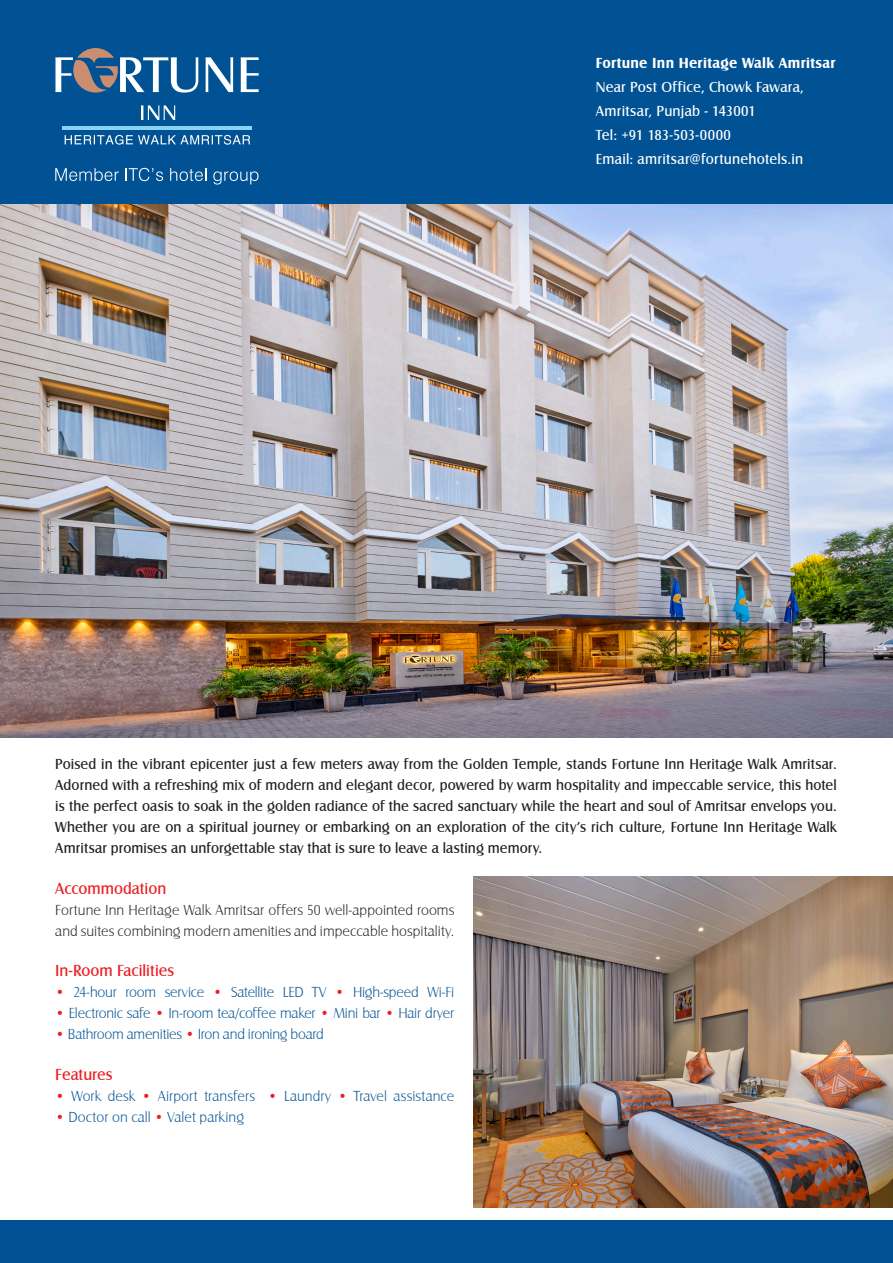
<style>
.page{position:relative;width:893px;height:1263px;background:#fff}
.page>*{position:absolute;margin:0;border:0;box-sizing:border-box;transform-origin:0 0}
.t1{font:16.5px "Castle T";color:#ee1d23}
._1{font:15px/21px "Castle T";letter-spacing:.005em;color:#231f20;text-align:justify;scale:.96 1}
.t2{font:15px "Castle T Ligh";letter-spacing:-.01em;color:#005294}
.t3{font:15px/21px "Castle T Ligh";letter-spacing:.005em;color:#231f20}
.t4{font:15px/24px "Castle T";letter-spacing:.015em;color:#fff}
.t5{font:700 15px "Castle T";letter-spacing:.02em;color:#fff}
.t6{font:15px "Castle T";letter-spacing:-.005em;color:#fff}
.s1{color:#ee1d23}
</style>
<div class="page">
<img style="left:0;top:203px;width:893px;height:535px">
<img style="left:474px;top:876px;width:419px;height:332px">
<div style="left:0;top:0;width:893px;height:203px;background:#005294"></div>
<div style="left:0;top:1220px;width:893px;height:43px;background:#005294"></div>
<svg style="left:55px;top:48px;width:204px;height:45px"></svg>
<hr style="left:62px;top:126px;width:190px;height:3px;background:#89d3f4">
<svg style="left:141px;top:105px;width:34px;height:15px"></svg>
<svg style="left:65px;top:135px;width:185px;height:10px"></svg>
<svg style="left:55px;top:168px;width:64px;height:13px"></svg>
<svg style="left:125px;top:168px;width:38px;height:13px"></svg>
<svg style="left:170px;top:168px;width:36px;height:13px"></svg>
<svg style="left:213px;top:171px;width:46px;height:14px"></svg>
<p class="t5" style="left:596px;top:54px;width:241px">Fortune Inn Heritage Walk Amritsar</p>
<p class="t4" style="left:596px;top:75px;width:210px">Near Post Office, Chowk Fawara,<br>Amritsar, Punjab - 143001</p>
<p class="t6" style="left:596px;top:126px;width:137px">Tel: +91 183-503-0000</p>
<p class="t4" style="left:596px;top:147px;width:209px">Email: amritsar@fortunehotels.in</p>
<p class="_1" style="left:55px;top:754px;width:816px">Poised in the vibrant epicenter just a few meters away from the Golden Temple, stands Fortune Inn Heritage Walk Amritsar.<br>Adorned with a refreshing mix of modern and elegant decor, powered by warm hospitality and impeccable service, this hotel is the perfect oasis to soak in the golden radiance of the sacred sanctuary while the heart and soul of Amritsar envelops you.<br>Whether you are on a spiritual journey or embarking on an exploration of the city’s rich culture, Fortune Inn Heritage Walk Amritsar promises an unforgettable stay that is sure to leave a lasting memory.</p>
<h1 class="t1" style="left:55px;top:879px;width:113px">Accommodation</h1>
<p class="t3" style="left:55px;top:900px;width:401px">Fortune Inn Heritage Walk Amritsar offers 50 well-appointed rooms and suites combining modern amenities and impeccable hospitality.</p>
<h1 class="t1" style="left:55px;top:962px;width:120px">In-Room Facilities</h1>
<p class="t2" style="left:55px;top:984px;width:401px"><span class="s1">•</span> 24-hour room service <span class="s1">•</span> Satellite LED TV <span class="s1">•</span> High-speed Wi-Fi</p>
<p class="t2" style="left:55px;top:1005px;width:400px"><span class="s1">•</span> Electronic safe <span class="s1">•</span> In-room tea/coffee maker <span class="s1">•</span> Mini bar <span class="s1">•</span> Hair dryer</p>
<p class="t2" style="left:55px;top:1026px;width:270px"><span class="s1">•</span> Bathroom amenities <span class="s1">•</span> Iron and ironing board</p>
<h1 class="t1" style="left:55px;top:1065px;width:59px">Features</h1>
<p class="t2" style="left:55px;top:1088px;width:401px"><span class="s1">•</span> Work desk <span class="s1">•</span> Airport transfers <span class="s1">•</span> Laundry <span class="s1">•</span> Travel assistance</p>
<p class="t2" style="left:55px;top:1109px;width:190px"><span class="s1">•</span> Doctor on call <span class="s1">•</span> Valet parking</p>
</div>
